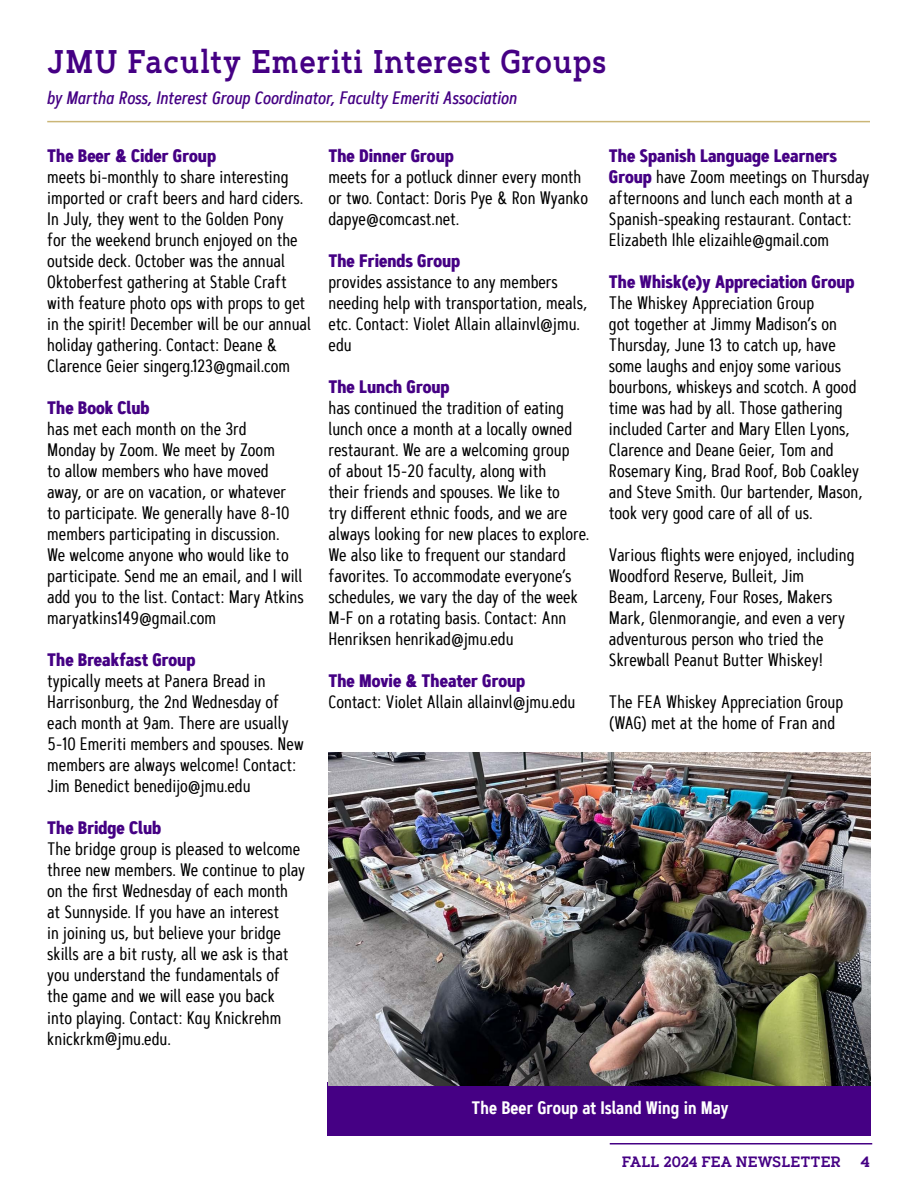
<style>
.page{position:relative;width:918px;height:1188px;background:#fff}
.page>*{position:absolute;margin:0;border:0;box-sizing:border-box;transform-origin:0 0}
.t1{font:600 32.85px "Artegra Slab";letter-spacing:.04em;color:#450084;scale:.83 1}
.t2{font:18px/21px "Artegra Sans Cn";color:#000}
.t3{font:700 18px "Artegra Sans Cn";color:#450084}
.t4{font:18px "Artegra Sans Cn Medium It";color:#450084}
.t5{font:600 18px "Artegra Sans Cn";color:#fff}
.t6{font:18px "Artegra Sans Cn Alt";color:#000}
.t7{font:600 15px "Artegra Slab";color:#450084;scale:.92 1}
.t8{font:600 15px "Artegra Slab";color:#450084}
.s1{font-family:"Artegra Sans Cn Alt"}
.s2{font-family:"Artegra Sans Cn"}
.s3{font-weight:700;color:#450084}
</style>
<div class="page">
<hr style="left:610px;top:1143px;width:262px;height:1px;background:#450084">
<hr style="left:47px;top:121px;width:823px;height:1px;background:#cbb677">
<div style="left:327px;top:1082px;width:544px;height:54px;background:#450084"></div>
<img style="left:329px;top:753px;width:542px;height:332px">
<h1 class="t1" style="left:47px;top:38px;width:675px">JMU Faculty Emeriti Interest Groups</h1>
<p class="t4" style="left:46px;top:85px;width:472px">by Martha Ross, Interest Group Coordinator, Faculty Emeriti Association</p>
<p class="t3" style="left:47px;top:142px;width:170px">The Beer &amp; Cider Group</p>
<p class="t2" style="left:47px;top:166px;width:265px">meets bi-monthly to share interesting imported or craft beers and hard ciders.<br>In July, they went to the Golden Pony<br>for the weekend brunch enjoyed on the outside deck. October was the annual Oktoberfest gathering at Stable Craft with feature photo ops with props to get in the spirit! December will be our annual holiday gathering. Contact: Deane &amp; Clarence Geier singerg.123@gmail.com</p>
<p class="t3" style="left:47px;top:394px;width:104px">The Book Club</p>
<p class="t2" style="left:47px;top:418px;width:258px">has met each month on the 3rd<br>Monday by Zoom. We meet by Zoom<br>to allow members who have moved away, or are on vacation, or whatever to participate. We generally have 8-10 members participating in discussion.<br>We welcome anyone who would like to participate. Send me an email, and I will add you to the list. Contact: Mary Atkins maryatkins149@gmail.com</p>
<p class="t3" style="left:47px;top:646px;width:150px">The Breakfast Group</p>
<p class="t2" style="left:47px;top:670px;width:258px">typically meets at Panera Bread in Harrisonburg, the 2nd Wednesday of each month at 9am. There are usually 5-10 Emeriti members and spouses. New members are always welcome! Contact:<br>Jim Benedict benedijo@jmu.edu</p>
<p class="t3" style="left:47px;top:814px;width:115px">The Bridge Club</p>
<p class="t2" style="left:47px;top:838px;width:259px">The bridge group is pleased to welcome three new members. We continue to play on the first Wednesday of each month at Sunnyside. If you have an interest<br>in joining us, but believe your bridge skills are a bit rusty, all we ask is that you understand the fundamentals of the game and we will ease you back<br>into playing. Contact: <span class="s1">Kay Knickrehm</span></p>
<p class="t6" style="left:47px;top:1026px;width:125px">knickrkm@jmu.edu<span class="s2">.</span></p>
<p class="t3" style="left:328px;top:142px;width:127px">The Dinner Group</p>
<p class="t2" style="left:328px;top:166px;width:261px">meets for a potluck dinner every month or two. Contact: Doris Pye &amp; Ron Wyanko dapye@comcast.net.</p>
<p class="t3" style="left:328px;top:247px;width:133px">The Friends Group</p>
<p class="t2" style="left:328px;top:271px;width:260px">provides assistance to any members needing help with transportation, meals, etc. Contact: Violet Allain allainvl@jmu. edu</p>
<p class="t3" style="left:328px;top:373px;width:123px">The Lunch Group</p>
<p class="t2" style="left:328px;top:397px;width:262px">has continued the tradition of eating lunch once a month at a locally owned restaurant. We are a welcoming group<br>of about 15-20 faculty, along with<br>their friends and spouses. We like to<br>try different ethnic foods, and we are always looking for new places to explore.<br>We also like to frequent our standard favorites. To accommodate everyone’s schedules, we vary the day of the week M-F on a rotating basis. Contact: Ann Henriksen henrikad@jmu.edu</p>
<p class="t3" style="left:328px;top:667px;width:198px">The Movie &amp; Theater Group</p>
<p class="t2" style="left:328px;top:691px;width:249px">Contact: Violet Allain allainvl@jmu.edu</p>
<p class="t2" style="left:609px;top:145px;width:262px"><span class="s3">The Spanish Language Learners Group</span> have Zoom meetings on Thursday afternoons and lunch each month at a Spanish-speaking restaurant. Contact:<br>Elizabeth Ihle elizaihle@gmail.com</p>
<p class="t3" style="left:609px;top:268px;width:247px">The Whisk(e)y Appreciation Group</p>
<p class="t2" style="left:609px;top:292px;width:255px">The Whiskey Appreciation Group<br>got together at Jimmy Madison’s on Thursday, June 13 to catch up, have some laughs and enjoy some various bourbons, whiskeys and scotch. A good time was had by all. Those gathering included Carter and Mary Ellen Lyons, Clarence and Deane Geier, Tom and Rosemary King, Brad Roof, Bob Coakley and Steve Smith. Our bartender, Mason, took very good care of all of us.</p>
<p class="t2" style="left:609px;top:544px;width:247px">Various flights were enjoyed, including Woodford Reserve, Bulleit, Jim<br>Beam, Larceny, Four Roses, Makers Mark, Glenmorangie, and even a very adventurous person who tried the Skrewball Peanut Butter Whiskey!</p>
<p class="t2" style="left:609px;top:691px;width:236px">The FEA Whiskey Appreciation Group (WAG) met at the home of Fran and</p>
<p class="t5" style="left:472px;top:1095px;width:258px">The Beer Group at Island Wing in May</p>
<p class="t7" style="left:622px;top:1151px;width:240px">FALL 2024 FEA NEWSLETTER</p>
<p class="t8" style="left:860px;top:1151px;width:11px">4</p>
</div>
